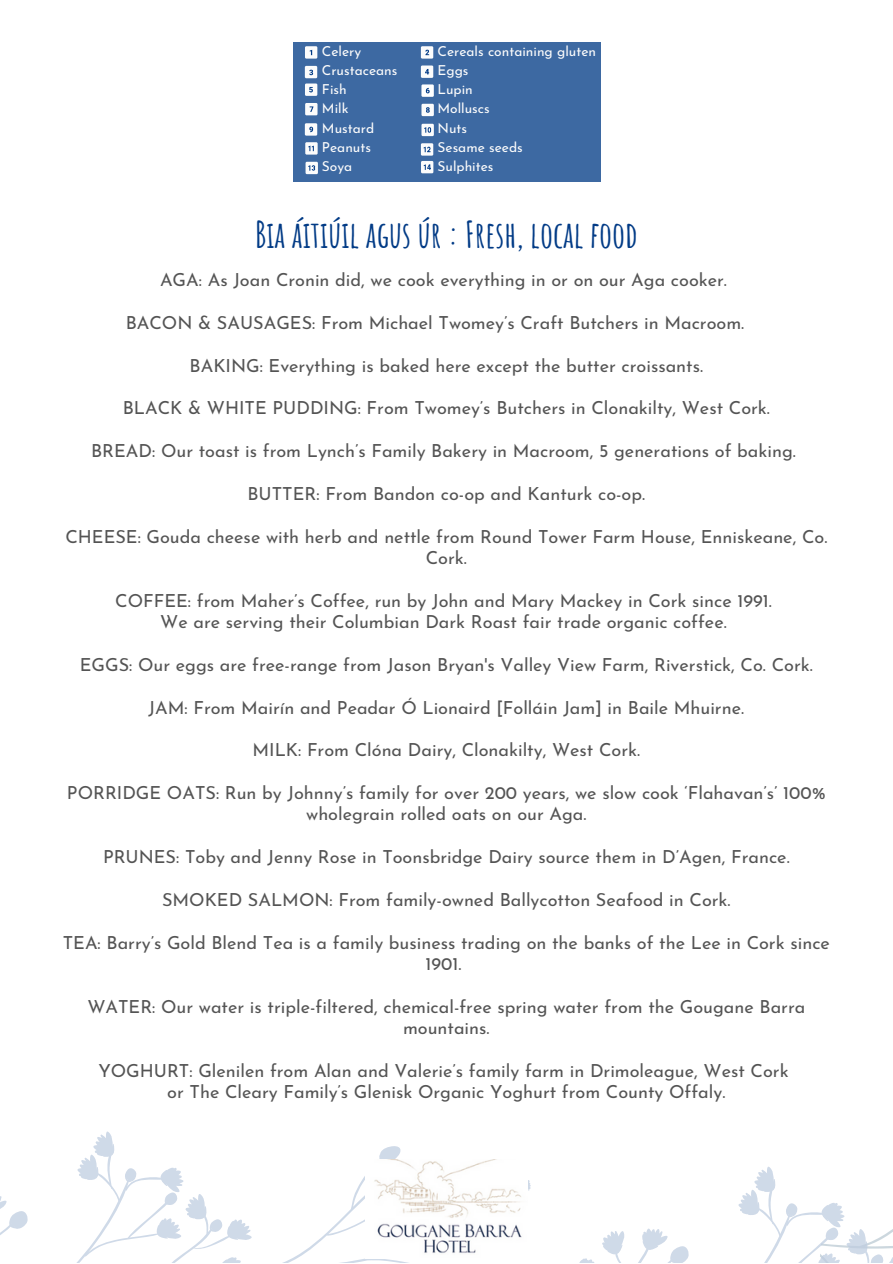
<style>
.page{position:relative;width:893px;height:1264px;background:#fff}
.page>*{position:absolute;margin:0;border:0;box-sizing:border-box;transform-origin:0 0}
.t1{font:700 36.15px "Amatic SC";color:#023b86}
.t2{font:18px/21.3px "Josefin Sans";color:#545454;text-align:center}
.t3{font:13.8px/19px "Josefin Sans";color:#fcfcfc}
</style>
<div class="page">
<div style="left:293px;top:42px;width:307px;height:139px;background:#3d69a2"></div>
<svg style="left:285px;top:1176px;width:118px;height:86px"></svg>
<svg style="left:379px;top:1146px;width:22px;height:13px"></svg>
<svg style="left:0;top:1131px;width:252px;height:131px"></svg>
<svg style="left:528px;top:1166px;width:364px;height:96px"></svg>
<div style="left:305px;top:66px;width:12px;height:12px;background:#fcfcfc"></div>
<svg style="left:309px;top:70px;width:4px;height:5px"></svg>
<div style="left:305px;top:83px;width:12px;height:13px;background:#fcfcfc"></div>
<svg style="left:309px;top:87px;width:4px;height:5px"></svg>
<div style="left:305px;top:103px;width:12px;height:12px;background:#fcfcfc"></div>
<svg style="left:309px;top:106px;width:4px;height:6px"></svg>
<div style="left:305px;top:123px;width:12px;height:13px;background:#fcfcfc"></div>
<svg style="left:309px;top:127px;width:4px;height:5px"></svg>
<div style="left:305px;top:142px;width:12px;height:13px;background:#fcfcfc"></div>
<svg style="left:308px;top:146px;width:6px;height:5px"></svg>
<svg style="left:305px;top:46px;width:12px;height:13px"></svg>
<div style="left:305px;top:162px;width:13px;height:12px;background:#fcfcfc"></div>
<svg style="left:308px;top:165px;width:7px;height:6px"></svg>
<div style="left:421px;top:46px;width:12px;height:13px;background:#fcfcfc"></div>
<svg style="left:425px;top:50px;width:4px;height:5px"></svg>
<div style="left:421px;top:65px;width:12px;height:13px;background:#fcfcfc"></div>
<svg style="left:425px;top:69px;width:4px;height:5px"></svg>
<div style="left:421px;top:84px;width:13px;height:13px;background:#fff"></div>
<svg style="left:426px;top:88px;width:3px;height:5px"></svg>
<div style="left:421px;top:104px;width:13px;height:12px;background:#fcfcfc"></div>
<svg style="left:426px;top:107px;width:3px;height:6px"></svg>
<div style="left:421px;top:124px;width:13px;height:12px;background:#fcfcfc"></div>
<svg style="left:424px;top:127px;width:7px;height:6px"></svg>
<svg style="left:421px;top:143px;width:12px;height:13px"></svg>
<svg style="left:423px;top:147px;width:7px;height:5px"></svg>
<div style="left:421px;top:161px;width:12px;height:12px;background:#fcfcfc"></div>
<svg style="left:424px;top:164px;width:7px;height:6px"></svg>
<img style="left:365px;top:1159px;width:157px;height:99px">
<p class="t3" style="left:322px;top:43px;width:77px">Celery<br>Crustaceans<br>Fish<br>Milk<br>Mustard<br>Peanuts<br>Soya</p>
<p class="t3" style="left:437px;top:43px;width:160px">Cereals containing gluten<br>Eggs<br>Lupin<br>Molluscs<br>Nuts<br>Sesame seeds<br>Sulphites</p>
<h1 class="t1" style="left:255px;top:211px;width:384px">Bia áitiúil agus úr : Fresh, local food</h1>
<p class="t2" style="left:160px;top:271px;width:568px">AGA: As Joan Cronin did, we cook everything in or on our Aga cooker.</p>
<p class="t2" style="left:126px;top:314px;width:620px">BACON &amp; SAUSAGES: From Michael Twomey’s Craft Butchers in Macroom.</p>
<p class="t2" style="left:189px;top:356px;width:515px">BAKING: Everything is baked here except the butter croissants.</p>
<p class="t2" style="left:123px;top:399px;width:648px">BLACK &amp; WHITE PUDDING: From Twomey’s Butchers in Clonakilty, West Cork.</p>
<p class="t2" style="left:91px;top:442px;width:706px">BREAD: Our toast is from Lynch’s Family Bakery in Macroom, 5 generations of baking.</p>
<p class="t2" style="left:247px;top:484px;width:399px">BUTTER: From Bandon co-op and Kanturk co-op.</p>
<p class="t2" style="left:65px;top:527px;width:763px">CHEESE: Gouda cheese with herb and nettle from Round Tower Farm House, Enniskeane, Co.<br>Cork.</p>
<p class="t2" style="left:115px;top:591px;width:658px">COFFEE: from Maher’s Coffee, run by John and Mary Mackey in Cork since 1991.<br>We are serving their Columbian Dark Roast fair trade organic coffee.</p>
<p class="t2" style="left:80px;top:655px;width:734px">EGGS: Our eggs are free-range from Jason Bryan's Valley View Farm, Riverstick, Co. Cork.</p>
<p class="t2" style="left:149px;top:698px;width:597px">JAM: From Mairín and Peadar Ó Lionaird [Folláin Jam] in Baile Mhuirne.</p>
<p class="t2" style="left:252px;top:741px;width:389px">MILK: From Clóna Dairy, Clonakilty, West Cork.</p>
<p class="t2" style="left:67px;top:783px;width:760px">PORRIDGE OATS: Run by Johnny’s family for over 200 years, we slow cook ‘Flahavan’s’ 100% wholegrain rolled oats on our Aga.</p>
<p class="t2" style="left:103px;top:848px;width:688px">PRUNES: Toby and Jenny Rose in Toonsbridge Dairy source them in D’Agen, France.</p>
<p class="t2" style="left:162px;top:890px;width:570px">SMOKED SALMON: From family-owned Ballycotton Seafood in Cork.</p>
<p class="t2" style="left:63px;top:933px;width:768px">TEA: Barry’s Gold Blend Tea is a family business trading on the banks of the Lee in Cork since<br>1901.</p>
<p class="t2" style="left:87px;top:997px;width:719px">WATER: Our water is triple-filtered, chemical-free spring water from the Gougane Barra mountains.</p>
<p class="t2" style="left:98px;top:1061px;width:691px">YOGHURT: Glenilen from Alan and Valerie’s family farm in Drimoleague, West Cork or The Cleary Family’s Glenisk Organic Yoghurt from County Offaly.</p>
</div>
